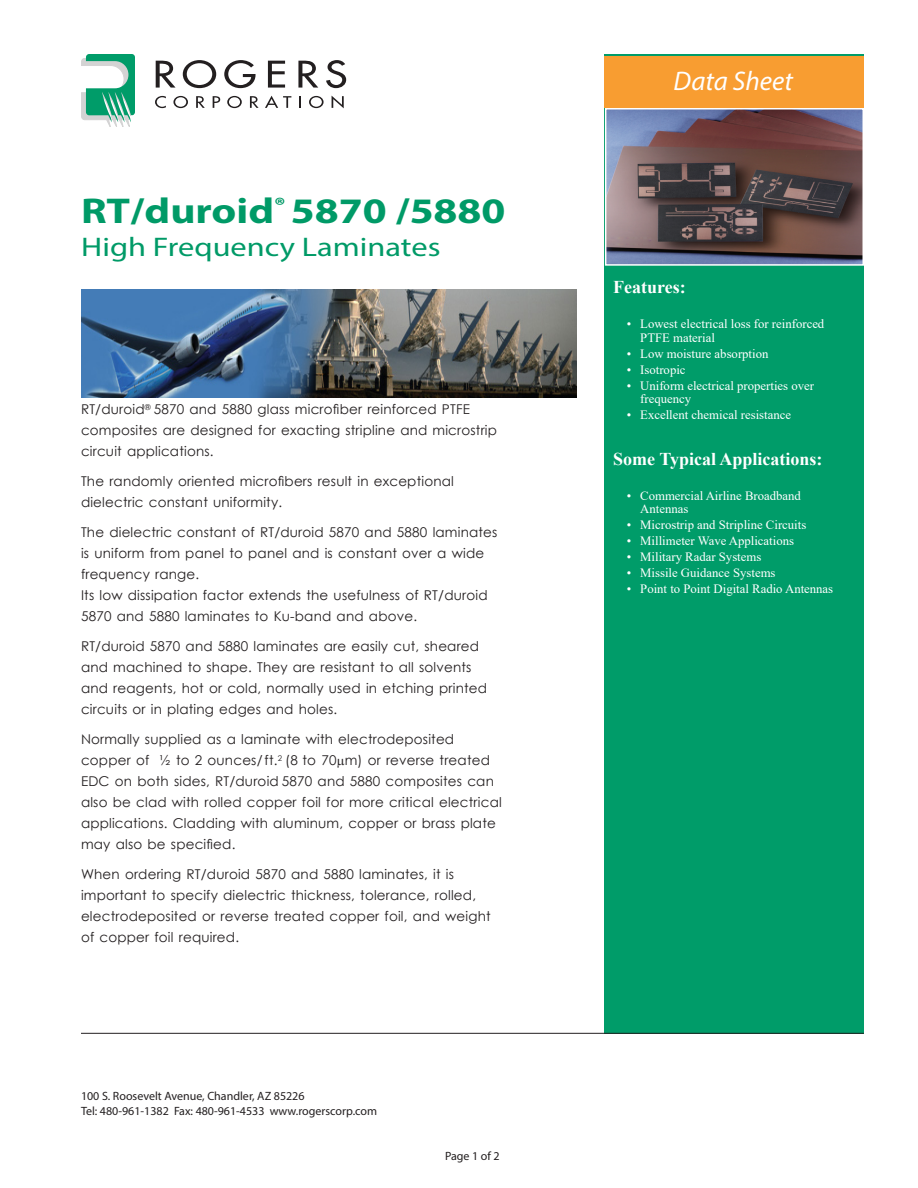
<style>
.page{position:relative;width:918px;height:1188px;background:#fff}
.page>*{position:absolute;margin:0;border:0;box-sizing:border-box;transform-origin:0 0}
.Subhead{font:700 36px "Myriad Pro";color:#009a67;scale:1.2 1}
.Subhead-2{font:27px "Myriad Pro";color:#009a67;scale:1.2 1}
.t1{font:italic 27px "Myriad Pro";color:#fff}
.Subhead_2{font:700 18px "Times New Roman";color:#fff}
.Text{font:13.5px/21px "Century Gothic";letter-spacing:.015em;color:#231f20}
.t2{font:12.75px/13.5px "Times New Roman";color:#fff}
.t3{font:12px "Myriad Pro";color:#231f20}
</style>
<div class="page">
<svg style="left:81px;top:54px;width:54px;height:73px"></svg>
<svg style="left:156px;top:61px;width:20px;height:27px"></svg>
<svg style="left:183px;top:60px;width:33px;height:28px"></svg>
<svg style="left:224px;top:60px;width:32px;height:28px"></svg>
<svg style="left:268px;top:61px;width:17px;height:27px"></svg>
<svg style="left:298px;top:61px;width:20px;height:27px"></svg>
<svg style="left:326px;top:60px;width:20px;height:28px"></svg>
<svg style="left:155px;top:96px;width:11px;height:12px"></svg>
<svg style="left:173px;top:96px;width:15px;height:12px"></svg>
<svg style="left:196px;top:96px;width:9px;height:12px"></svg>
<svg style="left:213px;top:96px;width:7px;height:12px"></svg>
<svg style="left:227px;top:96px;width:15px;height:12px"></svg>
<svg style="left:250px;top:96px;width:9px;height:12px"></svg>
<svg style="left:265px;top:96px;width:26px;height:12px"></svg>
<svg style="left:299px;top:96px;width:2px;height:12px"></svg>
<svg style="left:309px;top:96px;width:15px;height:12px"></svg>
<svg style="left:332px;top:96px;width:12px;height:12px"></svg>
<img style="left:81px;top:289px;width:496px;height:108px">
<div style="left:604px;top:55px;width:259px;height:979px;background:#009c69"></div>
<img style="left:608px;top:111px;width:253px;height:152px">
<div style="left:605px;top:108px;width:259px;height:158px;border:2px solid #fff"></div>
<div style="left:604px;top:56px;width:259px;height:52px;background:#f89d31"></div>
<hr style="left:81px;top:1033px;width:783px;height:1px;background:#231f20">
<p class="Subhead" style="left:81px;top:188px;width:355px">RT/duroid<sup>®</sup> 5870 /5880</p>
<p class="Subhead-2" style="left:81px;top:230px;width:301px">High Frequency Laminates</p>
<p class="Text" style="left:81px;top:398px;width:418px">RT/duroid<sup>®</sup> 5870 and 5880 glass microfiber reinforced PTFE composites are designed for exacting stripline and microstrip circuit applications.</p>
<p class="Text" style="left:81px;top:470px;width:374px">The randomly oriented microfibers result in exceptional dielectric constant uniformity.</p>
<p class="Text" style="left:81px;top:521px;width:418px">The dielectric constant of RT/duroid 5870 and 5880 laminates is uniform from panel to panel and is constant over a wide frequency range.<br>Its low dissipation factor extends the usefulness of RT/duroid 5870 and 5880 laminates to Ku-band and above.</p>
<p class="Text" style="left:81px;top:635px;width:408px">RT/duroid 5870 and 5880 laminates are easily cut, sheared and machined to shape. They are resistant to all solvents and reagents, hot or cold, normally used in etching printed circuits or in plating edges and holes.</p>
<p class="Text" style="left:81px;top:728px;width:422px">Normally supplied as a laminate with electrodeposited copper of ½ to 2 ounces/ ft.<sup>2</sup> (8 to 70 m) or reverse treated EDC on both sides, RT/duroid 5870 and 5880 composites can also be clad with rolled copper foil for more critical electrical applications. Cladding with aluminum, copper or brass plate may also be specified.</p>
<p class="Text" style="left:81px;top:863px;width:411px">When ordering RT/duroid 5870 and 5880 laminates, it is important to specify dielectric thickness, tolerance, rolled, electrodeposited or reverse treated copper foil, and weight of copper foil required.</p>
<p class="t3" style="left:81px;top:1089px;width:225px">100 S. Roosevelt Avenue, Chandler, AZ 85226</p>
<p class="t3" style="left:81px;top:1103px;width:298px">Tel: 480-961-1382 Fax: 480-961-4533 www.rogerscorp.com</p>
<p class="t3" style="left:445px;top:1149px;width:56px">Page 1 of 2</p>
<p class="t1" style="left:674px;top:64px;width:121px">Data Sheet</p>
<p class="Subhead_2" style="left:613px;top:274px;width:74px">Features:</p>
<p class="t2" style="left:640px;top:317px;width:186px;text-indent:-14px">• Lowest electrical loss for reinforced<br>PTFE material</p>
<p class="t2" style="left:627px;top:346px;width:143px">• Low moisture absorption</p>
<p class="t2" style="left:627px;top:362px;width:60px">• Isotropic</p>
<p class="t2" style="left:640px;top:378px;width:175px;text-indent:-14px">• Uniform electrical properties over frequency</p>
<p class="t2" style="left:627px;top:408px;width:166px">• Excellent chemical resistance</p>
<p class="Subhead_2" style="left:613px;top:446px;width:211px">Some Typical Applications:</p>
<p class="t2" style="left:640px;top:488px;width:162px;text-indent:-14px">• Commercial Airline Broadband<br>Antennas</p>
<p class="t2" style="left:627px;top:518px;width:181px">• Microstrip and Stripline Circuits</p>
<p class="t2" style="left:627px;top:534px;width:169px">• Millimeter Wave Applications</p>
<p class="t2" style="left:627px;top:550px;width:136px">• Military Radar Systems</p>
<p class="t2" style="left:627px;top:566px;width:150px">• Missile Guidance Systems</p>
<p class="t2" style="left:627px;top:582px;width:208px">• Point to Point Digital Radio Antennas</p>
</div>
